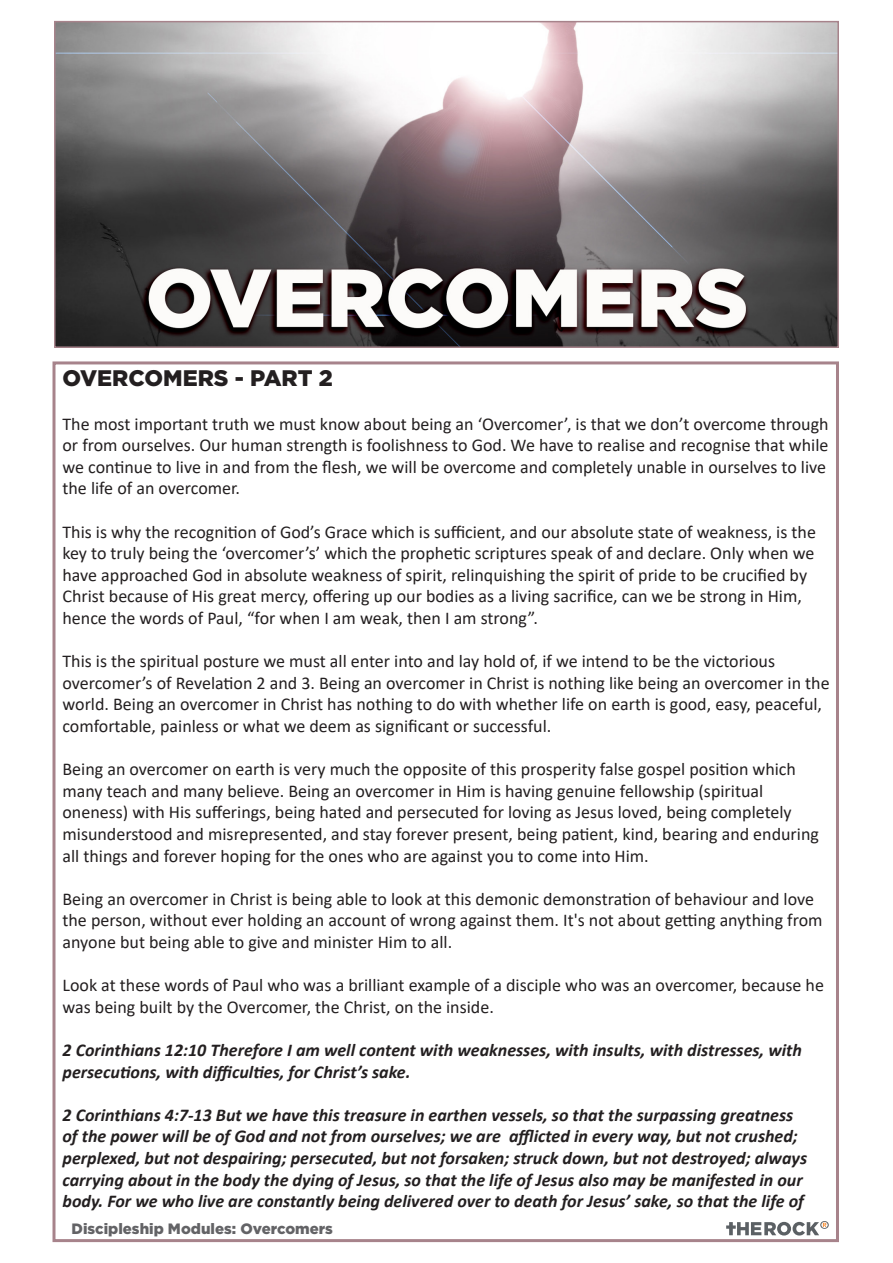
<style>
.page{position:relative;width:893px;height:1263px;background:#fff}
.page>*{position:absolute;margin:0;border:0;box-sizing:border-box;transform-origin:0 0}
.Headings{font:900 22.5px "Gotham";color:#231f20}
.Standard_text{font:18px/21.6px "Calibri";color:#231f20}
.Scripture{font:italic 700 18px/21.6px "Calibri";color:#231f20}
.t1{font:900 15px "Gotham";color:#636366}
</style>
<div class="page">
<img style="left:57px;top:24px;width:779px;height:321px">
<div style="left:54px;top:21px;width:785px;height:327px;border:2px solid #a7838b"></div>
<svg style="left:726px;top:1221px;width:103px;height:14px"></svg>
<p class="Headings" style="left:63px;top:365px;width:272px">OVERCOMERS - PART 2</p>
<p class="Standard_text" style="left:63px;top:412px;width:768px">The most important truth we must know about being an ‘Overcomer’, is that we don’t overcome through or from ourselves. Our human strength is foolishness to God. We have to realise and recognise that while we continue to live in and from the flesh, we will be overcome and completely unable in ourselves to live the life of an overcomer.</p>
<p class="Standard_text" style="left:63px;top:520px;width:755px">This is why the recognition of God’s Grace which is sufficient, and our absolute state of weakness, is the key to truly being the ‘overcomer’s’ which the prophetic scriptures speak of and declare. Only when we have approached God in absolute weakness of spirit, relinquishing the spirit of pride to be crucified by Christ because of His great mercy, offering up our bodies as a living sacrifice, can we be strong in Him, hence the words of Paul, “for when I am weak, then I am strong”.</p>
<p class="Standard_text" style="left:63px;top:650px;width:769px">This is the spiritual posture we must all enter into and lay hold of, if we intend to be the victorious overcomer’s of Revelation 2 and 3. Being an overcomer in Christ is nothing like being an overcomer in the world. Being an overcomer in Christ has nothing to do with whether life on earth is good, easy, peaceful, comfortable, painless or what we deem as significant or successful.</p>
<p class="Standard_text" style="left:63px;top:758px;width:758px">Being an overcomer on earth is very much the opposite of this prosperity false gospel position which many teach and many believe. Being an overcomer in Him is having genuine fellowship (spiritual oneness) with His sufferings, being hated and persecuted for loving as Jesus loved, being completely misunderstood and misrepresented, and stay forever present, being patient, kind, bearing and enduring all things and forever hoping for the ones who are against you to come into Him.</p>
<p class="Standard_text" style="left:63px;top:888px;width:762px">Being an overcomer in Christ is being able to look at this demonic demonstration of behaviour and love the person, without ever holding an account of wrong against them. It's not about getting anything from anyone but being able to give and minister Him to all.</p>
<p class="Standard_text" style="left:63px;top:974px;width:763px">Look at these words of Paul who was a brilliant example of a disciple who was an overcomer, because he was being built by the Overcomer, the Christ, on the inside.</p>
<p class="Scripture" style="left:63px;top:1039px;width:741px">2 Corinthians 12:10 Therefore I am well content with weaknesses, with insults, with distresses, with persecutions, with difficulties, for Christ’s sake.</p>
<p class="Scripture" style="left:63px;top:1103px;width:746px">2 Corinthians 4:7-13 But we have this treasure in earthen vessels, so that the surpassing greatness of the power will be of God and not from ourselves; we are afflicted in every way, but not crushed; perplexed, but not despairing; persecuted, but not forsaken; struck down, but not destroyed; always carrying about in the body the dying of Jesus, so that the life of Jesus also may be manifested in our body. For we who live are constantly being delivered over to death for Jesus’ sake, so that the life of</p>
<p class="t1" style="left:72px;top:1220px;width:263px">Discipleship Modules: Overcomers</p>
</div>
